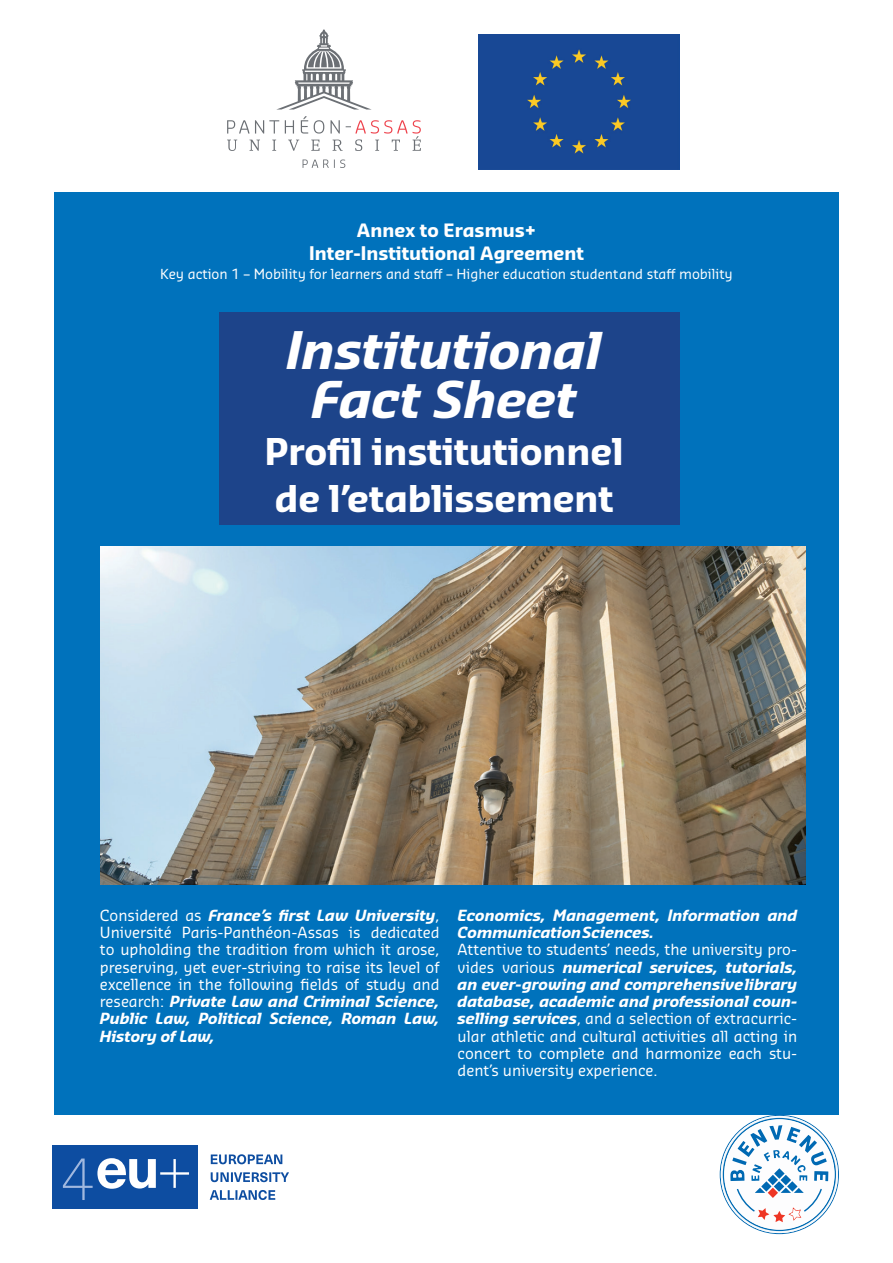
<style>
.page{position:relative;width:893px;height:1263px;background:#fff}
.page>*{position:absolute;margin:0;border:0;box-sizing:border-box;transform-origin:0 0}
.t1{font:italic 700 49.5px/49.7px "Sansa Pro";color:#fff;text-align:center}
.t2{font:700 36px/47px "Sansa Pro";color:#fff}
.t3{font:700 18px/22.8px "Sansa Pro";color:#fff;text-align:center}
.t4{font:15px/17.2px "Sansa Pro";color:#fff;text-align:justify}
.t5{font:italic 700 15px/17.2px "Sansa Pro";color:#fff}
.t6{font:13.5px "Sansa Pro";color:#fff}
.s1{font-weight:700;font-style:italic}
</style>
<div class="page">
<div style="left:54px;top:192px;width:785px;height:923px;background:#0072bc"></div>
<svg style="left:720px;top:1115px;width:119px;height:119px"></svg>
<svg style="left:227px;top:120px;width:22px;height:14px"></svg>
<svg style="left:255px;top:120px;width:24px;height:14px"></svg>
<svg style="left:285px;top:120px;width:9px;height:14px"></svg>
<svg style="left:301px;top:116px;width:7px;height:18px"></svg>
<svg style="left:314px;top:120px;width:10px;height:14px"></svg>
<svg style="left:303px;top:159px;width:42px;height:9px"></svg>
<svg style="left:227px;top:140px;width:10px;height:11px"></svg>
<svg style="left:250px;top:140px;width:10px;height:11px"></svg>
<svg style="left:272px;top:140px;width:4px;height:11px"></svg>
<svg style="left:288px;top:140px;width:11px;height:11px"></svg>
<svg style="left:311px;top:140px;width:9px;height:11px"></svg>
<svg style="left:331px;top:120px;width:90px;height:31px"></svg>
<svg style="left:276px;top:30px;width:96px;height:80px"></svg>
<div style="left:52px;top:1145px;width:146px;height:64px;background:#0d4da1"></div>
<svg style="left:63px;top:1158px;width:126px;height:42px"></svg>
<svg style="left:210px;top:1190px;width:65px;height:10px"></svg>
<svg style="left:211px;top:1172px;width:78px;height:10px"></svg>
<svg style="left:211px;top:1154px;width:71px;height:10px"></svg>
<img style="left:101px;top:546px;width:705px;height:338px">
<div style="left:478px;top:35px;width:202px;height:134px;background:#184895"></div>
<div style="left:219px;top:313px;width:461px;height:212px;background:#1d448a"></div>
<p class="t3" style="left:309px;top:219px;width:276px">Annex to Erasmus+<br>Inter-Institutional Agreement</p>
<p class="t6" style="left:160px;top:265px;width:574px">Key action 1 – Mobility for learners and staff – Higher education student and staff mobility</p>
<h1 class="t1" style="left:287px;top:325px;width:317px">Institutional<br>Fact Sheet</h1>
<h2 class="t2" style="left:265px;top:428px;width:360px">Profil institutionnel de l’etablissement</h2>
<p class="t4" style="left:100px;top:906px;width:341px">Considered as <span class="s1">France’s first Law University</span>, Université Paris-Panthéon-Assas is dedicated to upholding the tradition from which it arose, preserving, yet ever-striving to raise its level of excellence in the following fields of study and research: <span class="s1">Private Law and Criminal Science, Public Law, Political Science, Roman Law, History of Law,</span></p>
<p class="t5" style="left:458px;top:906px;width:341px">Economics, Management, Information and<br>Communication Sciences.</p>
<p class="t4" style="left:458px;top:941px;width:341px">Attentive to students’ needs, the university pro&shy;vides various <span class="s1">numerical services, tutorials, an ever-growing and comprehensive library database, academic and professional coun&shy;selling services</span>, and a selection of extracurric&shy;ular athletic and cultural activities all acting in concert to complete and harmonize each stu&shy;dent’s university experience.</p>
</div>
